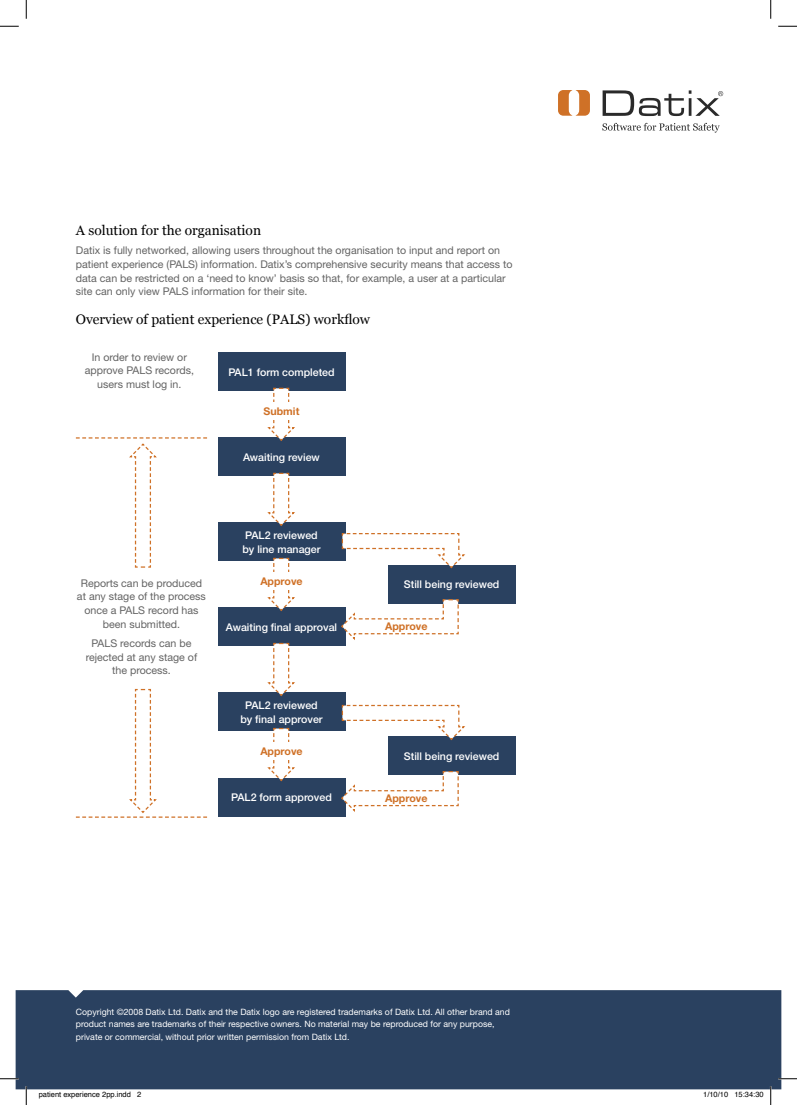
<style>
.page{position:relative;width:797px;height:1105px;background:#fff}
.page>*{position:absolute;margin:0;border:0;box-sizing:border-box;transform-origin:0 0}
.Page_Titles{font:13.75px "Georgia";color:#000}
.Paragraph_Main{font:10.62px/13.8px "Helvetica Neue";color:#636363;text-align:center}
.Paragraph_Main-2{font:500 10.62px/13.8px "Helvetica Neue";color:#fff}
.Paragraph_Main-3{font:700 10.62px "Helvetica Neue";color:#cf7127}
.t1{font:8.75px/12.5px "Helvetica Neue";color:#fff}
.t2{font:7.5px "Helvetica";color:#000}
</style>
<div class="page">
<div style="left:16px;top:990px;width:765px;height:99px;background:#2a4160"></div>
<svg style="left:602px;top:90px;width:121px;height:26px"></svg>
<svg style="left:558px;top:90px;width:32px;height:26px"></svg>
<svg style="left:602px;top:123px;width:117px;height:10px"></svg>
<div style="left:218px;top:352px;width:127px;height:39px;background:#2a4160"></div>
<div style="left:218px;top:437px;width:127px;height:39px;background:#2a4160"></div>
<div style="left:218px;top:522px;width:127px;height:39px;background:#2a4160"></div>
<div style="left:218px;top:607px;width:127px;height:39px;background:#2a4160"></div>
<div style="left:218px;top:692px;width:127px;height:39px;background:#2a4160"></div>
<div style="left:218px;top:777px;width:127px;height:39px;background:#2a4160"></div>
<div style="left:388px;top:564px;width:127px;height:39px;background:#2a4160"></div>
<svg style="left:267px;top:387px;width:28px;height:53px"></svg>
<svg style="left:267px;top:472px;width:28px;height:53px"></svg>
<svg style="left:267px;top:557px;width:28px;height:53px"></svg>
<svg style="left:267px;top:642px;width:28px;height:53px"></svg>
<svg style="left:267px;top:727px;width:28px;height:53px"></svg>
<svg style="left:341px;top:532px;width:123px;height:37px"></svg>
<div style="left:218px;top:402px;width:127px;height:18px;background:#fff"></div>
<div style="left:218px;top:572px;width:127px;height:18px;background:#fff"></div>
<div style="left:218px;top:742px;width:127px;height:18px;background:#fff"></div>
<svg style="left:341px;top:599px;width:118px;height:40px"></svg>
<div style="left:388px;top:736px;width:127px;height:39px;background:#2a4160"></div>
<svg style="left:341px;top:704px;width:123px;height:37px"></svg>
<svg style="left:340px;top:771px;width:119px;height:39px"></svg>
<svg style="left:76px;top:688px;width:131px;height:130px"></svg>
<svg style="left:76px;top:437px;width:131px;height:131px"></svg>
<svg style="left:0;top:25px;width:19px;height:2px"></svg>
<svg style="left:778px;top:25px;width:19px;height:2px"></svg>
<svg style="left:0;top:1078px;width:19px;height:1px"></svg>
<svg style="left:778px;top:1078px;width:19px;height:1px"></svg>
<svg style="left:25px;top:0;width:2px;height:19px"></svg>
<svg style="left:25px;top:1086px;width:2px;height:19px"></svg>
<svg style="left:770px;top:0;width:1px;height:19px"></svg>
<svg style="left:770px;top:1086px;width:1px;height:19px"></svg>
<p class="Page_Titles" style="left:76px;top:222px;width:187px">A solution for the organisation</p>
<p class="Paragraph_Main" style="left:76px;top:243px;width:438px;text-align:left">Datix is fully networked, allowing users throughout the organisation to input and report on patient experience (PALS) information. Datix’s comprehensive security means that access to data can be restricted on a ‘need to know’ basis so that, for example, a user at a particular site can only view PALS information for their site.</p>
<p class="Page_Titles" style="left:76px;top:310px;width:296px">Overview of patient experience (PALS) workflow</p>
<p class="Paragraph_Main" style="left:85px;top:350px;width:111px">In order to review or approve PALS records, users must log in.</p>
<p class="Paragraph_Main-2" style="left:228px;top:365px;width:108px">PAL1 form completed</p>
<p class="Paragraph_Main-3" style="left:263px;top:404px;width:37px">Submit</p>
<p class="Paragraph_Main-2" style="left:243px;top:450px;width:78px">Awaiting review</p>
<p class="Paragraph_Main" style="left:77px;top:576px;width:130px">Reports can be produced at any stage of the process once a PALS record has been submitted.</p>
<p class="Paragraph_Main" style="left:86px;top:636px;width:113px">PALS records can be rejected at any stage of the process.</p>
<p class="Paragraph_Main-2" style="left:242px;top:528px;width:80px">PAL2 reviewed by line manager</p>
<p class="Paragraph_Main-3" style="left:260px;top:575px;width:44px">Approve</p>
<p class="Paragraph_Main-2" style="left:226px;top:620px;width:113px">Awaiting final approval</p>
<p class="Paragraph_Main-2" style="left:240px;top:698px;width:84px;text-align:center">PAL2 reviewed by final approver</p>
<p class="Paragraph_Main-3" style="left:260px;top:745px;width:44px">Approve</p>
<p class="Paragraph_Main-2" style="left:231px;top:790px;width:102px">PAL2 form approved</p>
<p class="Paragraph_Main-2" style="left:404px;top:577px;width:97px">Still being reviewed</p>
<p class="Paragraph_Main-3" style="left:385px;top:619px;width:44px">Approve</p>
<p class="Paragraph_Main-2" style="left:404px;top:749px;width:97px">Still being reviewed</p>
<p class="Paragraph_Main-3" style="left:385px;top:791px;width:44px">Approve</p>
<p class="t1" style="left:76px;top:1005px;width:435px">Copyright ©2008 Datix Ltd. Datix and the Datix logo are registered trademarks of Datix Ltd. All other brand and product names are trademarks of their respective owners. No material may be reproduced for any purpose, private or commercial, without prior written permission from Datix Ltd.</p>
<p class="t2" style="left:39px;top:1089px;width:104px">patient experience 2pp.indd 2</p>
<p class="t2" style="left:703px;top:1089px;width:62px">1/10/10 15:34:30</p>
</div>
